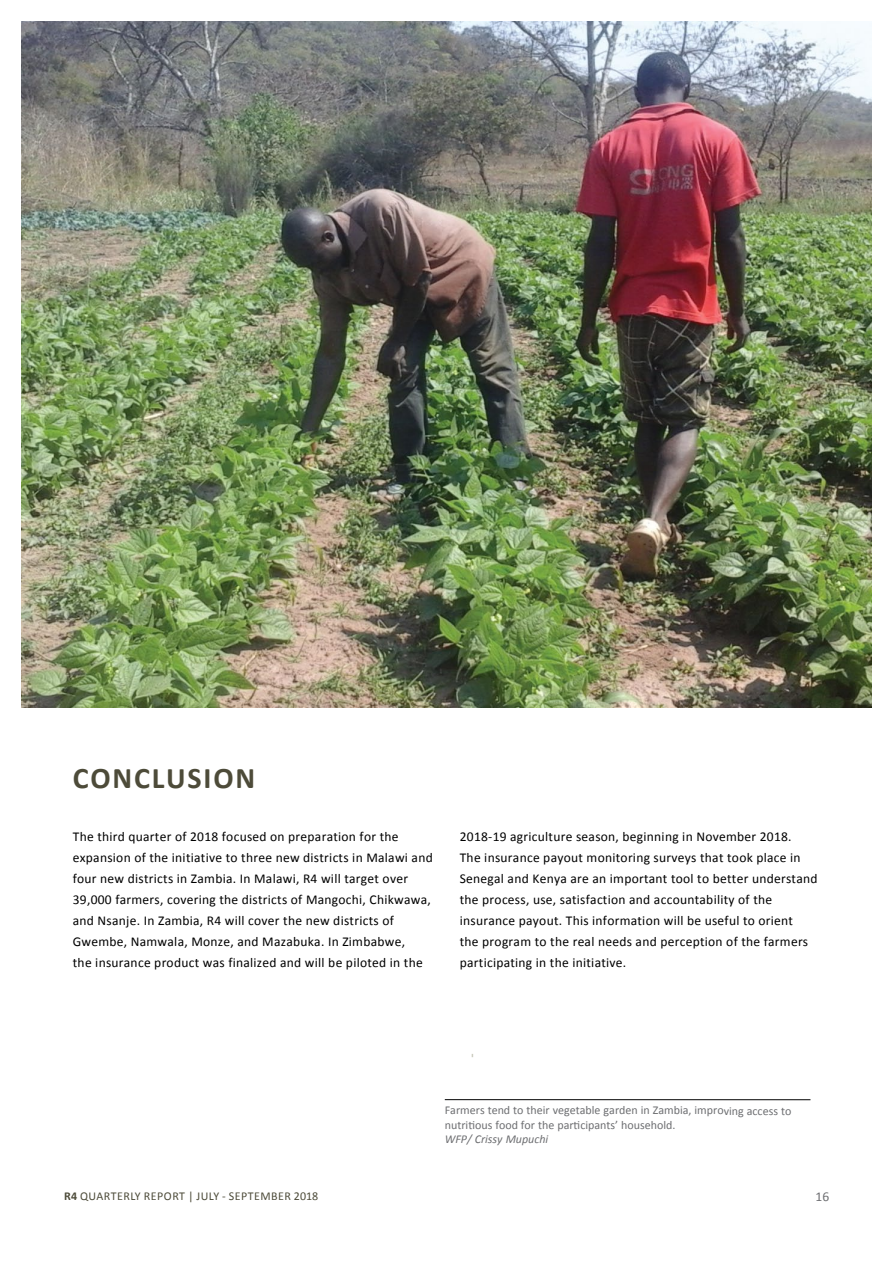
<style>
.page{position:relative;width:893px;height:1263px;background:#fff}
.page>*{position:absolute;margin:0;border:0;box-sizing:border-box;transform-origin:0 0}
.t1{font:700 30px "Calibri";letter-spacing:.06em;color:#4d4b39}
.body_copy{font:13.5px/21px "Calibri";letter-spacing:.02em;color:#000}
.t2{font:13.5px "Calibri";color:#6d6e71}
.t3{font:12px/14.4px "Calibri";color:#6d6e71}
.t4{font:12px "Calibri";letter-spacing:.04em;color:#4d4b39}
.t5{font:italic 12px "Calibri";color:#6d6e71}
.s1{font-weight:700}
</style>
<div class="page">
<img style="left:21px;top:21px;width:851px;height:686px">
<hr style="left:445px;top:1099px;width:365px;height:1px;background:#000">
<p class="t1" style="left:73px;top:758px;width:184px">CONCLUSION</p>
<p class="body_copy" style="left:73px;top:826px;width:361px">The third quarter of 2018 focused on preparation for the expansion of the initiative to three new districts in Malawi and four new districts in Zambia. In Malawi, R4 will target over 39,000 farmers, covering the districts of Mangochi, Chikwawa, and Nsanje. In Zambia, R4 will cover the new districts of Gwembe, Namwala, Monze, and Mazabuka. In Zimbabwe,<br>the insurance product was finalized and will be piloted in the</p>
<p class="body_copy" style="left:460px;top:826px;width:359px">2018-19 agriculture season, beginning in November 2018.<br>The insurance payout monitoring surveys that took place in Senegal and Kenya are an important tool to better understand the process, use, satisfaction and accountability of the insurance payout. This information will be useful to orient<br>the program to the real needs and perception of the farmers participating in the initiative.</p>
<p class="t3" style="left:445px;top:1103px;width:348px">Farmers tend to their vegetable garden in Zambia, improving access to nutritious food for the participants’ household.</p>
<p class="t5" style="left:445px;top:1131px;width:105px">WFP/ Crissy Mupuchi</p>
<p class="t4" style="left:64px;top:1188px;width:256px"><span class="s1">R4</span> QUARTERLY REPORT | JULY - SEPTEMBER 2018</p>
<p class="t2" style="left:815px;top:1188px;width:15px">16</p>
</div>
